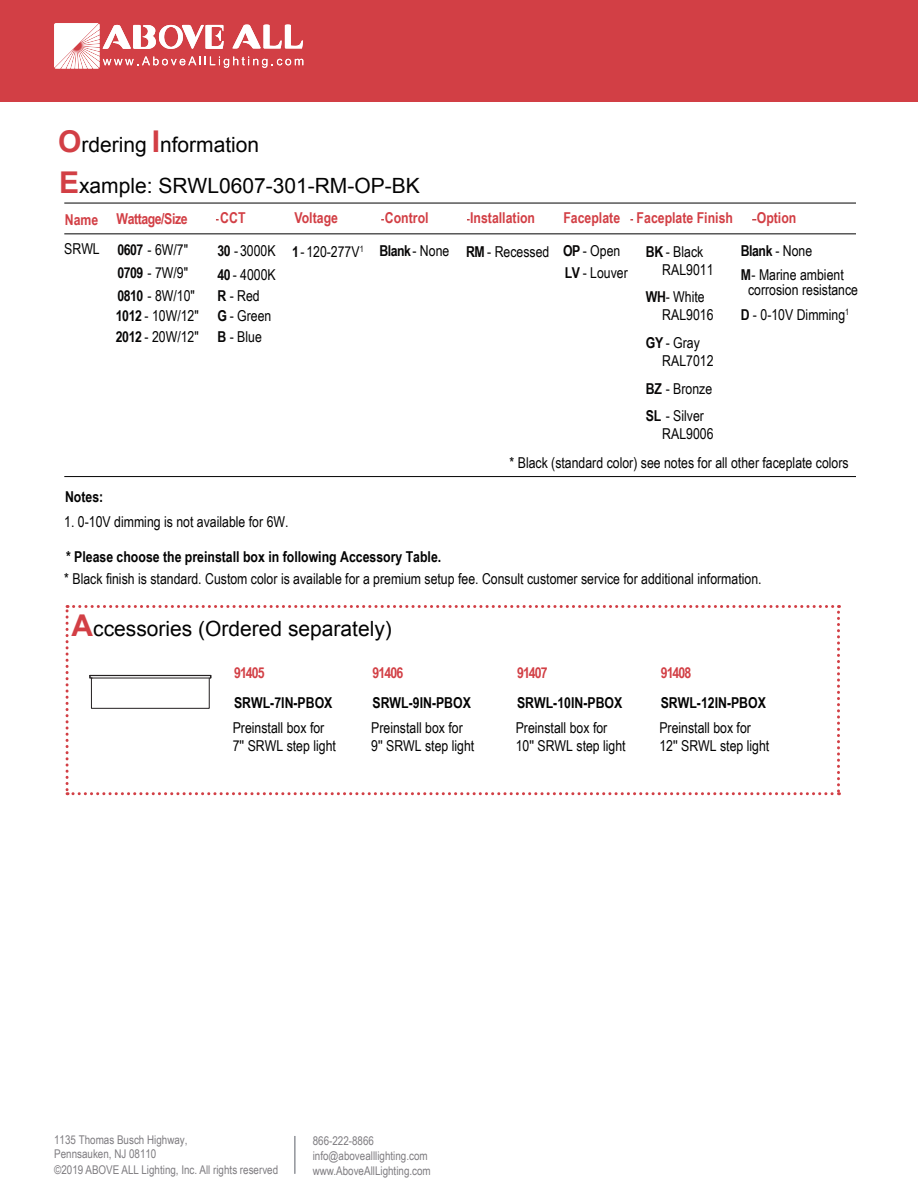
<style>
.page{position:relative;width:918px;height:1188px;background:#fff}
.page>*{position:absolute;margin:0;border:0;box-sizing:border-box;transform-origin:0 0}
.t1{font:21px/40.8px "Arial";color:#030303}
.t2{font:15px/18px "Arial Narrow";color:#030303}
.t3{font:700 15px "Arial Narrow";color:#030303}
.t4{font:700 15px "Arial Narrow";color:#d23f45}
.t5{font:700 15px "Arial Narrow";letter-spacing:-.03em;color:#d23f45}
.t6{font:700 15px "Arial Narrow";letter-spacing:-.03em;color:#080707}
.t7{font:12px/15px "Arial Narrow";color:#7e7c80}
.s1{font-weight:700;font-size:30px;color:#d23f45}
.s2{font-weight:700;color:#080707}
.s3{font-weight:400;color:#030303}
</style>
<div class="page">
<hr style="left:64px;top:233px;width:792px;height:1px;background:#030303">
<hr style="left:64px;top:203px;width:792px;height:1px;background:#030303">
<hr style="left:64px;top:476px;width:792px;height:1px;background:#030303">
<div style="left:0;top:0;width:918px;height:102px;background:#d23f45"></div>
<svg style="left:54px;top:23px;width:249px;height:46px"></svg>
<hr style="left:294px;top:1136px;width:1px;height:38px;background:#8e9097">
<svg style="left:66px;top:605px;width:774px;height:190px"></svg>
<h1 class="t1" style="left:58px;top:124px;width:363px"><span class="s1">O</span>rdering <span class="s1">I</span>nformation<br><span class="s1">E</span>xample: SRWL0607-301-RM-OP-BK</h1>
<p class="t5" style="left:65px;top:207px;width:124px">Name Wattage/Size</p>
<p class="t4" style="left:220px;top:206px;width:27px">CCT</p>
<p class="t4" style="left:295px;top:206px;width:45px">Voltage</p>
<p class="t4" style="left:385px;top:206px;width:45px">Control</p>
<p class="t4" style="left:470px;top:206px;width:66px">Installation</p>
<p class="t4" style="left:563px;top:206px;width:171px">Faceplate Faceplate Finish</p>
<p class="t4" style="left:757px;top:206px;width:41px">Option</p>
<p class="t2" style="left:117px;top:237px;width:79px;line-height:23px;text-indent:-53px">SRWL <span class="s2">0607</span> - 6W/7"<br><span class="s2">0709</span> - 7W/9"<br><span class="s2">0810</span> - 8W/10"</p>
<p class="t2" style="left:116px;top:305px;width:84px;line-height:20.5px"><span class="s2">1012</span> - 10W/12"<br><span class="s2">2012</span> - 20W/12"</p>
<p class="t2" style="left:218px;top:238px;width:60px;line-height:24px"><span class="s2">30</span> - 3000K<br><span class="s2">40</span> - 4000K</p>
<p class="t2" style="left:218px;top:284px;width:55px;line-height:20.5px"><span class="s2">R</span> - Red<br><span class="s2">G</span> - Green<br><span class="s2">B</span> - Blue</p>
<p class="t2" style="left:292px;top:242px;width:159px"><span class="s2">1</span>- 120-277V<sup>1</sup> <span class="s2">Blank</span> - None</p>
<p class="t2" style="left:563px;top:239px;width:66px;line-height:21.9px"><span class="s2">OP</span> - Open<br><span class="s2">LV</span> - Louver</p>
<p class="t2" style="left:466px;top:242px;width:85px"><span class="s2">RM</span> - Recessed</p>
<p class="t6" style="left:741px;top:240px;width:73px">Blank <span class="s3">- None</span></p>
<p class="t2" style="left:662px;top:242px;width:53px;text-indent:-16px"><span class="s2">BK</span> - Black<br>RAL9011</p>
<p class="t2" style="left:662px;top:287px;width:53px;text-indent:-16px"><span class="s2">WH</span>- White<br>RAL9016</p>
<p class="t2" style="left:662px;top:333px;width:53px;text-indent:-16px"><span class="s2">GY</span> - Gray<br>RAL7012</p>
<p class="t2" style="left:646px;top:374px;width:68px;line-height:27px"><span class="s2">BZ</span> - Bronze<br><span class="s2">SL</span> - Silver</p>
<p class="t2" style="left:662px;top:424px;width:53px">RAL9006</p>
<p class="t2" style="left:748px;top:266px;width:112px;line-height:15px;text-indent:-7px"><span class="s2">M</span> - Marine ambient corrosion resistance</p>
<p class="t2" style="left:741px;top:305px;width:110px"><span class="s2">D</span> - 0-10V Dimming<sup>1</sup></p>
<p class="t2" style="left:510px;top:453px;width:341px">* Black (standard color) see notes for all other faceplate colors</p>
<p class="t3" style="left:65px;top:486px;width:40px">Notes:</p>
<p class="t2" style="left:64px;top:512px;width:226px">1. 0-10V dimming is not available for 6W.</p>
<p class="t3" style="left:66px;top:545px;width:377px">* Please choose the preinstall box in following Accessory Table.</p>
<p class="t2" style="left:64px;top:569px;width:699px">* Black finish is standard. Custom color is available for a premium setup fee. Consult customer service for additional information.</p>
<h1 class="t1" style="left:72px;top:608px;width:322px"><span class="s1">A</span>ccessories (Ordered separately)</h1>
<p class="t4" style="left:234px;top:661px;width:32px">91405</p>
<p class="t3" style="left:234px;top:692px;width:100px">SRWL-7IN-PBOX</p>
<p class="t2" style="left:233px;top:718px;width:105px">Preinstall box for<br>7'' SRWL step light</p>
<p class="t4" style="left:373px;top:661px;width:32px">91406</p>
<p class="t3" style="left:373px;top:692px;width:100px">SRWL-9IN-PBOX</p>
<p class="t2" style="left:371px;top:718px;width:105px">Preinstall box for<br>9'' SRWL step light</p>
<p class="t4" style="left:517px;top:661px;width:32px">91407</p>
<p class="t3" style="left:517px;top:692px;width:107px">SRWL-10IN-PBOX</p>
<p class="t2" style="left:516px;top:718px;width:111px">Preinstall box for<br>10'' SRWL step light</p>
<p class="t4" style="left:661px;top:661px;width:32px">91408</p>
<p class="t3" style="left:661px;top:692px;width:107px">SRWL-12IN-PBOX</p>
<p class="t2" style="left:659px;top:718px;width:111px">Preinstall box for<br>12'' SRWL step light</p>
<p class="t7" style="left:54px;top:1132px;width:135px;line-height:14.4px">1135 Thomas Busch Highway,<br>Pennsauken, NJ 08110</p>
<p class="t7" style="left:54px;top:1162px;width:226px">©2019 ABOVE ALL Lighting, Inc. All rights reserved</p>
<p class="t7" style="left:313px;top:1133px;width:120px">866-222-8866 info@abovealllighting.com www.AboveAllLighting.com</p>
</div>
